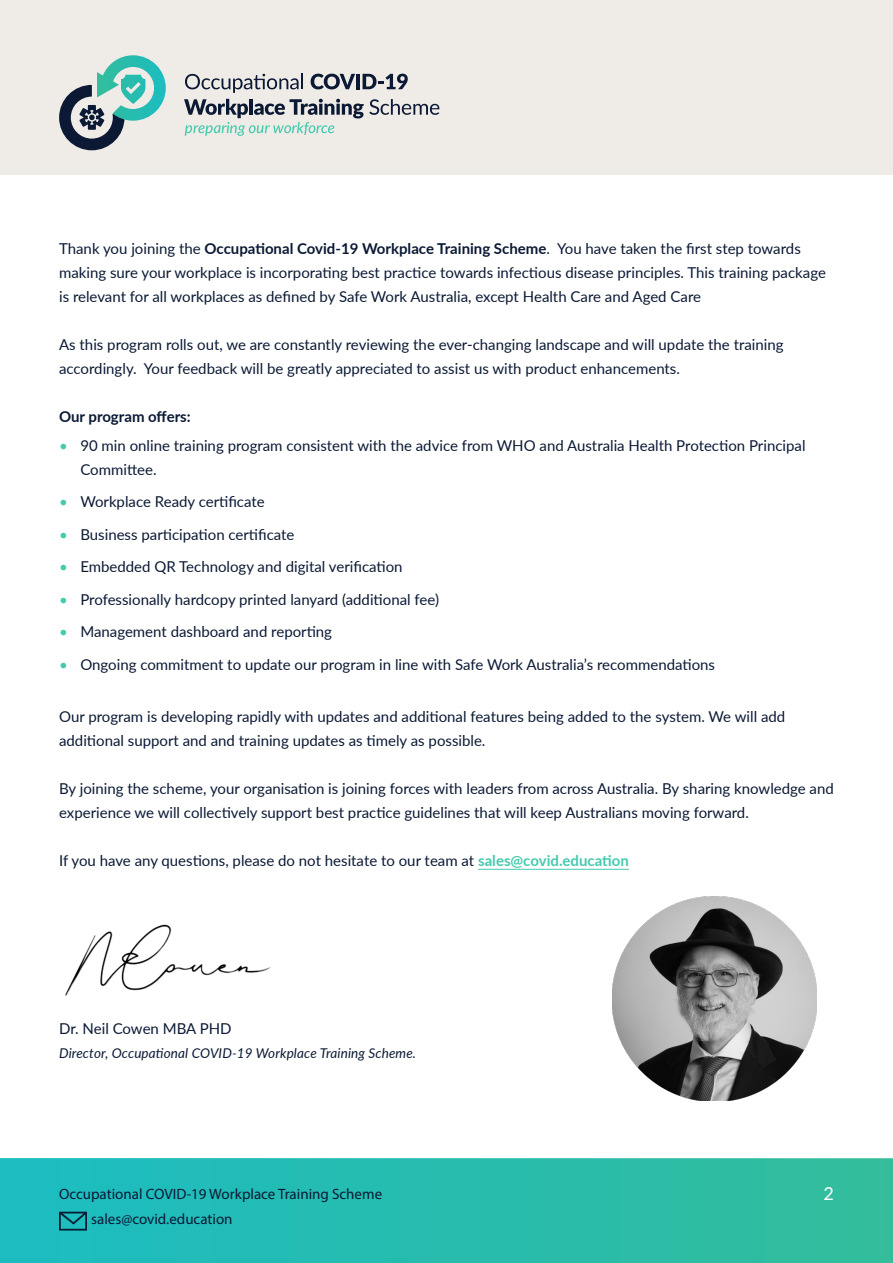
<style>
.page{position:relative;width:893px;height:1263px;background:#fff}
.page>*{position:absolute;margin:0;border:0;box-sizing:border-box;transform-origin:0 0}
.t1{font:18px "Lato";color:#fff}
.t2{font:15px/24px "Lato";color:#0b1934}
.t3{font:15px "Myriad Pro";color:#0b1934}
.t4{font:700 15px "Lato";color:#0b1934}
.t5{font:italic 13.5px "Lato";letter-spacing:.01em;color:#0b1934}
.s1{font-weight:700}
.s2{color:#46caae}
.s3{font-weight:700;color:#46caae}
</style>
<div class="page">
<svg style="left:0;top:1158px;width:893px;height:105px;background:#27bcae"></svg>
<img style="left:65px;top:924px;width:206px;height:72px">
<div style="left:0;top:0;width:893px;height:174px;background:#efece8"></div>
<hr style="left:478px;top:869px;width:151px;height:1px;background:#46caae">
<img style="left:613px;top:897px;width:204px;height:204px">
<svg style="left:185px;top:74px;width:118px;height:19px"></svg>
<svg style="left:311px;top:74px;width:44px;height:15px"></svg>
<hr style="left:356px;top:74px;width:4px;height:15px;background:#0b1934">
<svg style="left:363px;top:74px;width:45px;height:15px"></svg>
<svg style="left:59px;top:55px;width:107px;height:95px"></svg>
<svg style="left:184px;top:99px;width:255px;height:37px"></svg>
<img style="left:59px;top:1207px;width:27px;height:27px">
<p class="t2" style="left:59px;top:236px;width:768px">Thank you joining the <span class="s1">Occupational Covid-19 Workplace Training Scheme</span>. You have taken the first step towards making sure your workplace is incorporating best practice towards infectious disease principles. This training package is relevant for all workplaces as defined by Safe Work Australia, except Health Care and Aged Care</p>
<p class="t2" style="left:59px;top:332px;width:726px">As this program rolls out, we are constantly reviewing the ever-changing landscape and will update the training accordingly. Your feedback will be greatly appreciated to assist us with product enhancements.</p>
<p class="t4" style="left:59px;top:406px;width:133px">Our program offers:</p>
<p class="t2" style="left:80px;top:432px;width:727px;text-indent:-21px"><span class="s2">•</span> 90 min online training program consistent with the advice from WHO and Australia Health Protection Principal<br>Committee.</p>
<p class="t2" style="left:59px;top:489px;width:207px"><span class="s2">•</span> Workplace Ready certificate</p>
<p class="t2" style="left:59px;top:521px;width:237px"><span class="s2">•</span> Business participation certificate</p>
<p class="t2" style="left:59px;top:554px;width:345px"><span class="s2">•</span> Embedded QR Technology and digital verification</p>
<p class="t2" style="left:59px;top:586px;width:381px"><span class="s2">•</span> Professionally hardcopy printed lanyard (additional fee)</p>
<p class="t2" style="left:59px;top:619px;width:274px"><span class="s2">•</span> Management dashboard and reporting</p>
<p class="t2" style="left:59px;top:651px;width:657px"><span class="s2">•</span> Ongoing commitment to update our program in line with Safe Work Australia’s recommendations</p>
<p class="t2" style="left:59px;top:704px;width:728px">Our program is developing rapidly with updates and additional features being added to the system. We will add additional support and and training updates as timely as possible.</p>
<p class="t2" style="left:59px;top:776px;width:776px">By joining the scheme, your organisation is joining forces with leaders from across Australia. By sharing knowledge and experience we will collectively support best practice guidelines that will keep Australians moving forward.</p>
<p class="t2" style="left:59px;top:848px;width:571px">If you have any questions, please do not hesitate to our team at <span class="s3">sales@covid.education</span></p>
<p class="t2" style="left:59px;top:1016px;width:174px">Dr. Neil Cowen MBA PHD</p>
<p class="t5" style="left:59px;top:1043px;width:359px">Director, Occupational COVID-19 Workplace Training Scheme.</p>
<p class="t3" style="left:59px;top:1185px;width:325px">Occupational COVID-19 Workplace Training Scheme</p>
<p class="t1" style="left:823px;top:1180px;width:12px">2</p>
<p class="t3" style="left:91px;top:1209px;width:143px">sales@covid.education</p>
</div>
